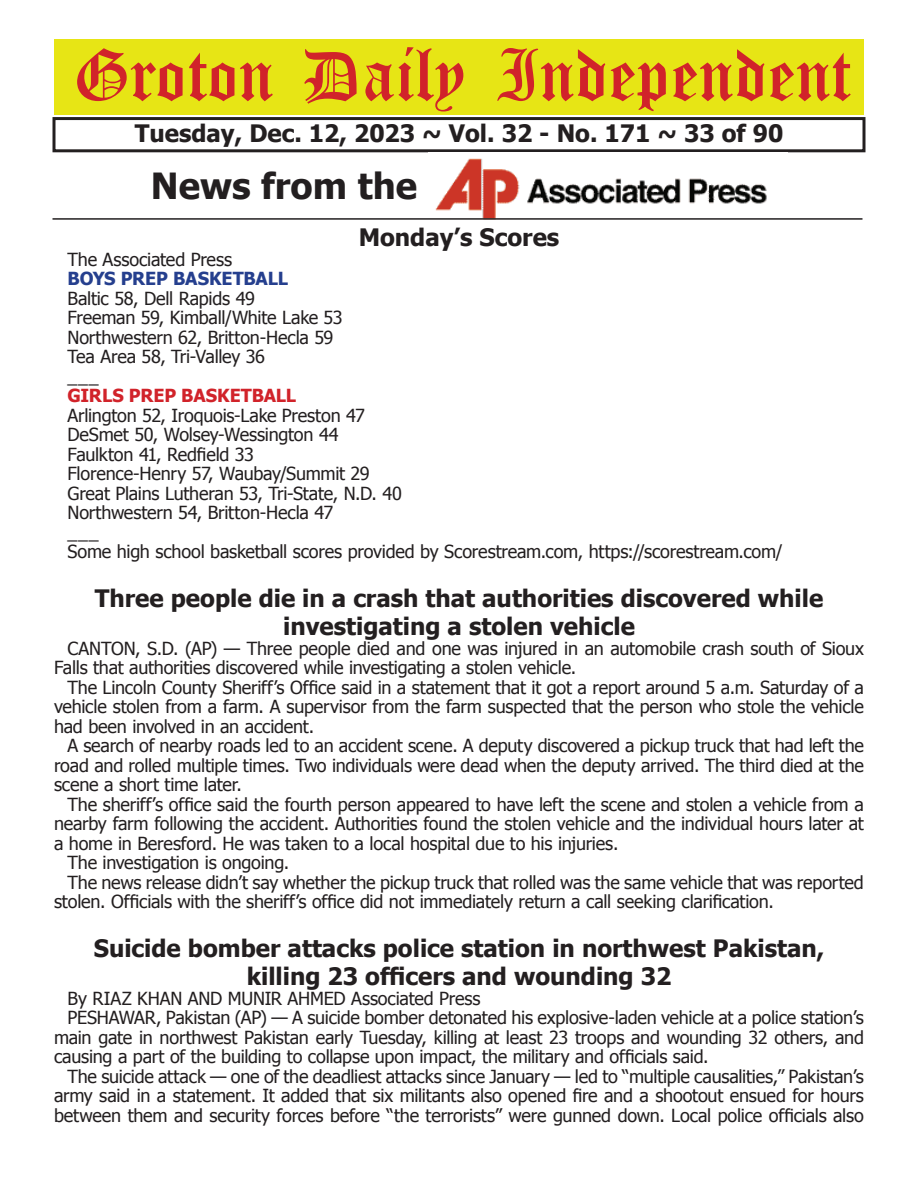
<style>
.page{position:relative;width:918px;height:1188px;background:#fff}
.page>*{position:absolute;margin:0;border:0;box-sizing:border-box;transform-origin:0 0}
.t1{font:54px "Old English Five";color:#d1232a}
.t2{font:700 36px "Tahoma";color:#231f20}
.t3{font:700 24px/28.8px "Tahoma";color:#231f20;text-align:center}
.t4{font:18px/19.5px "Tahoma";letter-spacing:-.01em;color:#231f20}
.t5{font:700 18px "Tahoma";letter-spacing:-.01em;color:#d1232a}
.t6{font:700 18px "Tahoma";letter-spacing:-.01em;color:#253f8e}
</style>
<div class="page">
<div style="left:52px;top:117px;width:814px;height:35px;border:3px solid #231f20"></div>
<div style="left:54px;top:40px;width:810px;height:75px;background:#e7e515"></div>
<img style="left:435px;top:158px;width:332px;height:60px">
<hr style="left:52px;top:218px;width:810px;height:2px;background:#231f20">
<h1 class="t1" style="left:73px;top:50px;width:779px">Groton Daily Independent</h1>
<h3 class="t3" style="left:135px;top:117px;width:650px">Tuesday, Dec. 12, 2023 ~ Vol. 32 - No. 171 ~ 33 of 90</h3>
<h2 class="t2" style="left:151px;top:161px;width:268px">News from the</h2>
<h3 class="t3" style="left:359px;top:222px;width:202px">Monday’s Scores</h3>
<p class="t4" style="left:68px;top:249px;width:166px">The Associated Press</p>
<p class="t6" style="left:68px;top:266px;width:222px">BOYS PREP BASKETBALL</p>
<p class="t4" style="left:68px;top:288px;width:277px">Baltic 58, Dell Rapids 49<br>Freeman 59, Kimball/White Lake 53<br>Northwestern 62, Britton-Hecla 59<br>Tea Area 58, Tri-Valley 36<br>___</p>
<p class="t5" style="left:68px;top:383px;width:230px">GIRLS PREP BASKETBALL</p>
<p class="t4" style="left:68px;top:405px;width:717px">Arlington 52, Iroquois-Lake Preston 47<br>DeSmet 50, Wolsey-Wessington 44<br>Faulkton 41, Redfield 33<br>Florence-Henry 57, Waubay/Summit 29<br>Great Plains Lutheran 53, Tri-State, N.D. 40<br>Northwestern 54, Britton-Hecla 47<br>___<br>Some high school basketball scores provided by Scorestream.com, https://scorestream.com/</p>
<h3 class="t3" style="left:95px;top:582px;width:730px">Three people die in a crash that authorities discovered while investigating a stolen vehicle</h3>
<p class="t4" style="left:54px;top:638px;width:812px;text-indent:14px">CANTON, S.D. (AP) — Three people died and one was injured in an automobile crash south of Sioux<br>Falls that authorities discovered while investigating a stolen vehicle.</p>
<p class="t4" style="left:54px;top:677px;width:812px;text-align:justify;text-indent:14px">The Lincoln County Sheriff’s Office said in a statement that it got a report around 5 a.m. Saturday of a vehicle stolen from a farm. A supervisor from the farm suspected that the person who stole the vehicle had been involved in an accident.</p>
<p class="t4" style="left:54px;top:735px;width:812px;text-align:justify;text-indent:14px">A search of nearby roads led to an accident scene. A deputy discovered a pickup truck that had left the road and rolled multiple times. Two individuals were dead when the deputy arrived. The third died at the scene a short time later.</p>
<p class="t4" style="left:68px;top:794px;width:798px">The sheriff’s office said the fourth person appeared to have left the scene and stolen a vehicle from a</p>
<p class="t4" style="left:54px;top:813px;width:811px">nearby farm following the accident. Authorities found the stolen vehicle and the individual hours later at</p>
<p class="t4" style="left:54px;top:833px;width:566px">a home in Beresford. He was taken to a local hospital due to his injuries.</p>
<p class="t4" style="left:68px;top:852px;width:223px">The investigation is ongoing.</p>
<p class="t4" style="left:68px;top:872px;width:798px">The news release didn’t say whether the pickup truck that rolled was the same vehicle that was reported</p>
<p class="t4" style="left:54px;top:891px;width:721px">stolen. Officials with the sheriff’s office did not immediately return a call seeking clarification.</p>
<h3 class="t3" style="left:94px;top:932px;width:732px">Suicide bomber attacks police station in northwest Pakistan, killing 23 officers and wounding 32</h3>
<p class="t4" style="left:68px;top:988px;width:415px">By RIAZ KHAN AND MUNIR AHMED Associated Press</p>
<p class="t4" style="left:68px;top:1007px;width:798px">PESHAWAR, Pakistan (AP) — A suicide bomber detonated his explosive-laden vehicle at a police station’s</p>
<p class="t4" style="left:54px;top:1027px;width:812px">main gate in northwest Pakistan early Tuesday, killing at least 23 troops and wounding 32 others, and</p>
<p class="t4" style="left:54px;top:1046px;width:656px">causing a part of the building to collapse upon impact, the military and officials said.</p>
<p class="t4" style="left:68px;top:1066px;width:798px">The suicide attack — one of the deadliest attacks since January — led to “multiple causalities,” Pakistan’s</p>
<p class="t4" style="left:54px;top:1085px;width:811px">army said in a statement. It added that six militants also opened fire and a shootout ensued for hours</p>
<p class="t4" style="left:54px;top:1105px;width:811px">between them and security forces before “the terrorists” were gunned down. Local police officials also</p>
</div>
